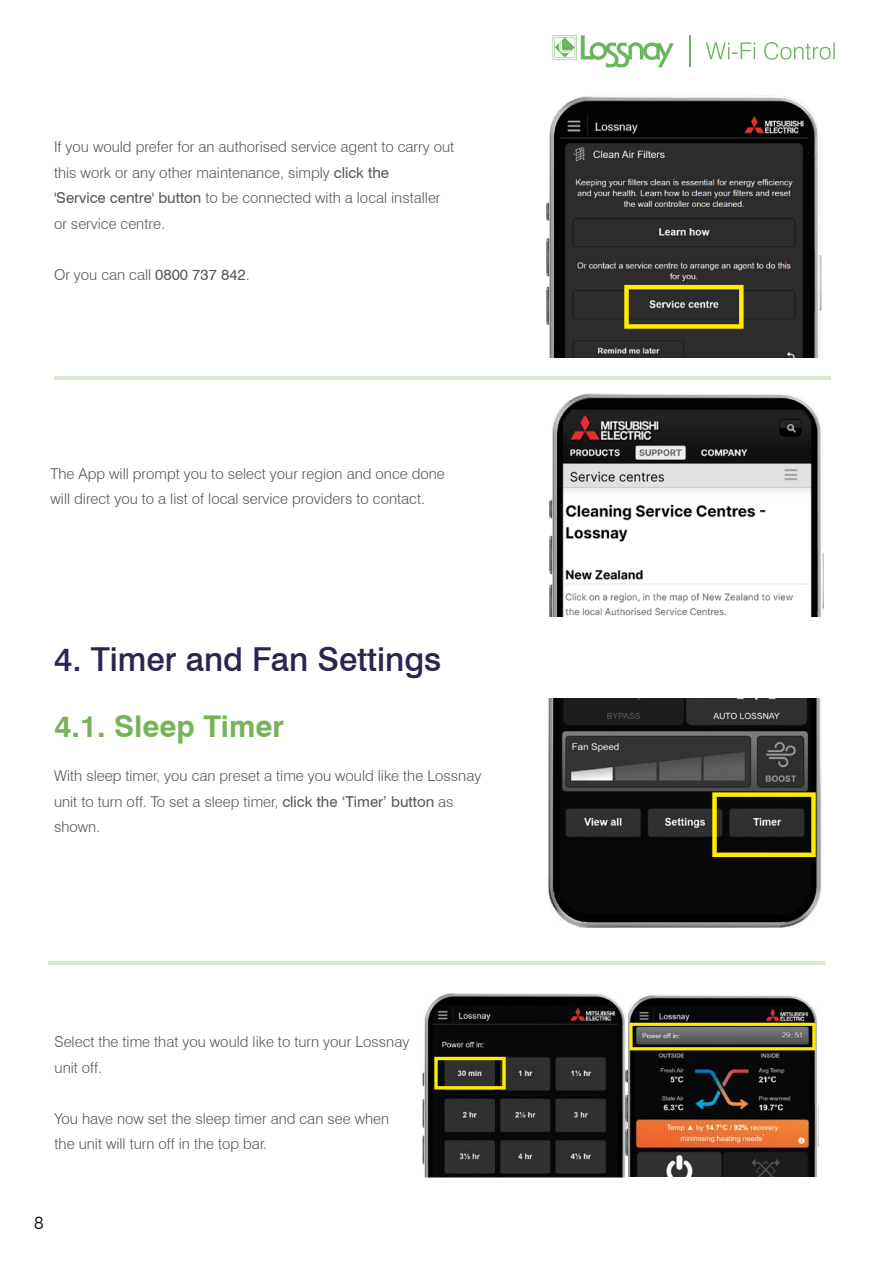
<style>
.page{position:relative;width:893px;height:1263px;background:#fff}
.page>*{position:absolute;margin:0;border:0;box-sizing:border-box;transform-origin:0 0}
.t1{font:500 33px "Swiss 721 BT";color:#292650}
.t2{font:700 30px "Swiss 721 BT";color:#75b558}
.t3{font:300 18px "Swiss 721 BT";color:#000}
.t4{font:300 15px/25.5px "Swiss 721 BT";color:#575756}
.s1{font-weight:400}
</style>
<div class="page">
<img style="left:422px;top:993px;width:397px;height:184px">
<svg style="left:434px;top:1057px;width:72px;height:32px;background:#656022"></svg>
<img style="left:625px;top:994px;width:2px;height:183px">
<svg style="left:629px;top:1023px;width:186px;height:27px;background:#7d7941"></svg>
<img style="left:548px;top:698px;width:274px;height:229px">
<svg style="left:712px;top:792px;width:104px;height:65px;background:#4b4816"></svg>
<svg style="left:553px;top:35px;width:121px;height:32px"></svg>
<svg style="left:706px;top:42px;width:129px;height:18px"></svg>
<hr style="left:689px;top:36px;width:1px;height:31px;background:#69b75c">
<img style="left:550px;top:393px;width:274px;height:224px">
<img style="left:547px;top:96px;width:274px;height:261px">
<svg style="left:624px;top:285px;width:120px;height:44px;background:#696527"></svg>
<hr style="left:55px;top:376px;width:776px;height:3px;background:#d9ead1">
<hr style="left:48px;top:961px;width:777px;height:3px;background:#d9ead1">
<p class="t4" style="left:54px;top:134px;width:402px">If you would prefer for an authorised service agent to carry out this work or any other maintenance, simply <span class="s1">click the<br>'Service centre' button</span> to be connected with a local installer or service centre.</p>
<p class="t4" style="left:54px;top:262px;width:197px">Or you can call <span class="s1">0800 737 842</span>.</p>
<p class="t4" style="left:51px;top:461px;width:396px">The App will prompt you to select your region and once done will direct you to a list of local service providers to contact.</p>
<h1 class="t1" style="left:54px;top:639px;width:389px">4. Timer and Fan Settings</h1>
<h2 class="t2" style="left:55px;top:708px;width:231px">4.1. Sleep Timer</h2>
<p class="t4" style="left:54px;top:763px;width:429px">With sleep timer, you can preset a time you would like the Lossnay unit to turn off. To set a sleep timer, <span class="s1">click the ‘Timer’ button</span> as shown.</p>
<p class="t4" style="left:55px;top:1029px;width:356px">Select the time that you would like to turn your Lossnay unit off.</p>
<p class="t4" style="left:55px;top:1105px;width:336px">You have now set the sleep timer and can see when the unit will turn off in the top bar.</p>
<p class="t3" style="left:34px;top:1211px;width:11px">8</p>
</div>
